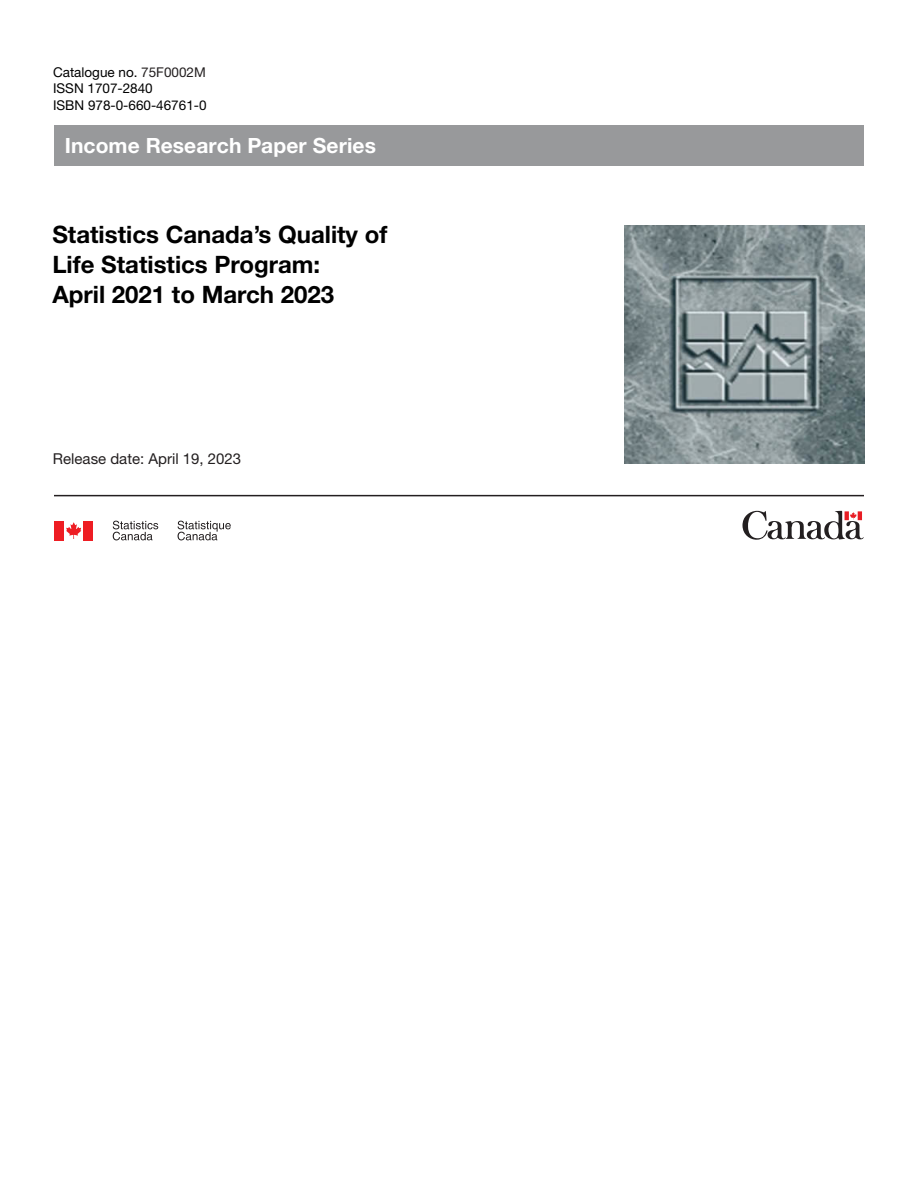
<style>
.page{position:relative;width:918px;height:1188px;background:#fff}
.page>*{position:absolute;margin:0;border:0;box-sizing:border-box;transform-origin:0 0}
.title-titre{font:700 24px/30px "Helvetica Neue LT Std";color:#000}
.series{font:700 21px "Helvetica Neue LT Std";letter-spacing:.005em;color:#fff}
.author-auteur-date{font:15px "Helvetica Neue LT Std";color:#231f20}
.catalogue_info{font:13.5px/16.5px "Helvetica Neue LT Std";color:#000}
.s1{color:#231f20}
</style>
<div class="page">
<hr style="left:54px;top:495px;width:810px;height:1px;background:#231f20">
<svg style="left:742px;top:511px;width:122px;height:29px"></svg>
<svg style="left:66px;top:522px;width:15px;height:17px"></svg>
<div style="left:54px;top:521px;width:10px;height:19px;background:#ee1d23"></div>
<div style="left:84px;top:521px;width:9px;height:19px;background:#ee1d23"></div>
<svg style="left:178px;top:521px;width:53px;height:19px"></svg>
<svg style="left:113px;top:521px;width:45px;height:19px"></svg>
<img style="left:624px;top:226px;width:240px;height:238px">
<div style="left:54px;top:125px;width:810px;height:40px;background:#98999b"></div>
<p class="catalogue_info" style="left:53px;top:63px;width:155px">Catalogue no. <span class="s1">75F0002M<br></span>ISSN 1707‑2840<br>ISBN 978-0-660-46761-0</p>
<p class="series" style="left:65px;top:132px;width:313px">Income Research Paper Series</p>
<p class="title-titre" style="left:52px;top:219px;width:337px">Statistics Canada’s Quality of<br>Life Statistics Program:<br>April 2021 to March 2023</p>
<p class="author-auteur-date" style="left:53px;top:449px;width:190px">Release date: April 19, 2023</p>
</div>
